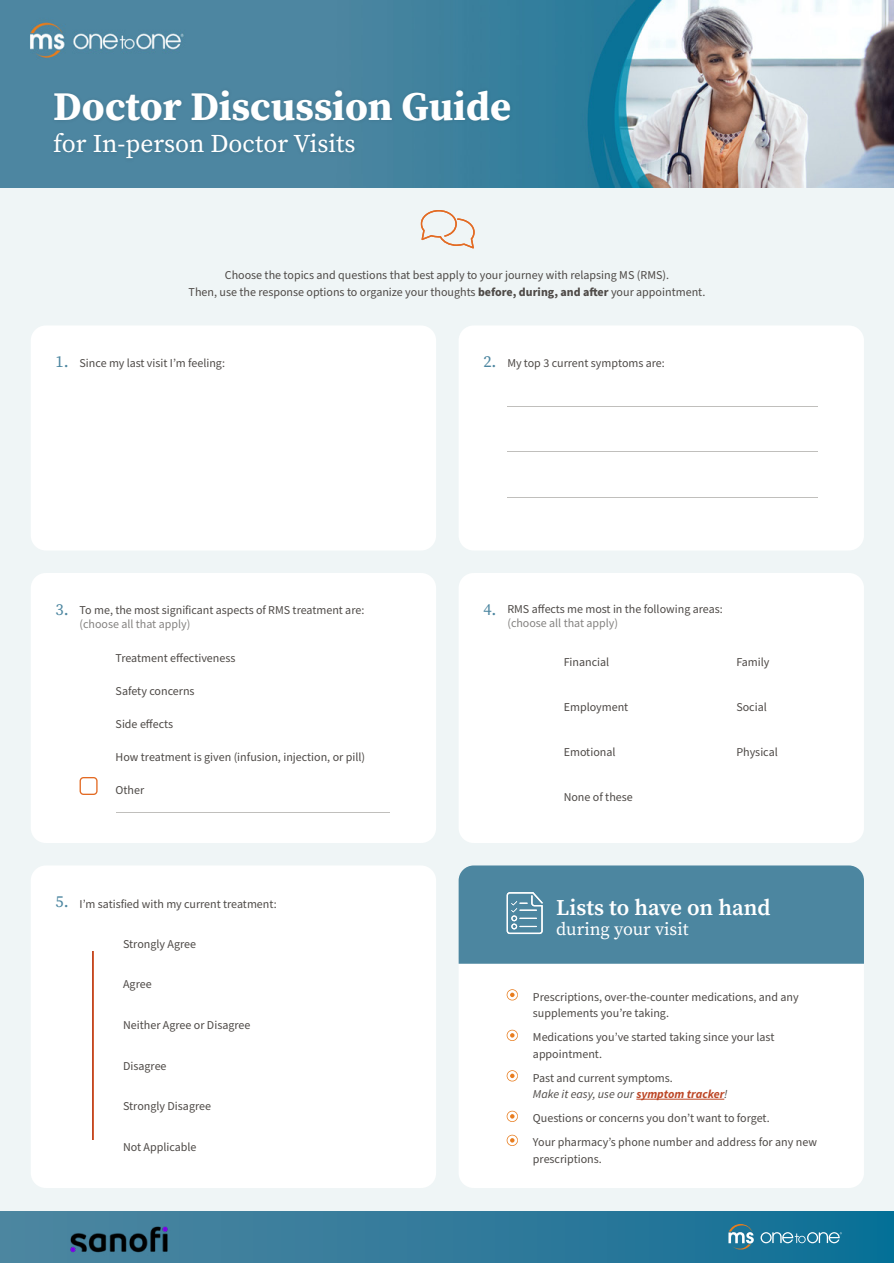
<style>
.page{position:relative;width:894px;height:1263px;background:#fff}
.page>*{position:absolute;margin:0;border:0;box-sizing:border-box;transform-origin:0 0}
.t1{font:700 40.5px "Source Serif Pro";color:#fff}
.t2{font:25.5px "Source Serif Pro";color:#fff}
.t3{font:600 22.5px "Source Serif Pro";color:#fff}
.t4{font:18px "Source Serif Pro";color:#fff}
.t5{font:12px/16.5px "Source Sans Pro";color:#4e4a47}
.t6{font:12px/14.4px "Source Sans Variable";color:#4e4a47}
.s1{font-weight:700}
.s2{font-family:"Source Serif Pro";font-size:16.5px;color:#4c86a0}
.s3{color:#848280}
.s4{font-style:italic}
.s5{font-weight:700;font-style:italic;color:#bd4727}
</style>
<div class="page">
<svg style="left:0;top:1211px;width:893px;height:52px;background:#2c799a"></svg>
<div style="left:0;top:188px;width:893px;height:1023px;background:#eff5f6"></div>
<img style="left:0;top:0;width:893px;height:188px">
<div style="left:50px;top:86px;width:464px;height:39px;background:#000;opacity:.1"></div>
<div style="left:50px;top:130px;width:308px;height:33px;background:#4c849f"></div>
<div style="left:31px;top:573px;width:405px;height:270px;background:#fff;border-radius:15px"></div>
<hr style="left:116px;top:812px;width:273px;height:1px;background:#c0bfbc">
<div style="left:31px;top:326px;width:405px;height:224px;background:#fff;border-radius:15px"></div>
<div style="left:31px;top:866px;width:405px;height:322px;background:#fff;border-radius:15px"></div>
<hr style="left:92px;top:952px;width:2px;height:187px;background:#c9532d">
<div style="left:458px;top:326px;width:405px;height:224px;background:#fff;border-radius:15px"></div>
<hr style="left:507px;top:406px;width:311px;height:1px;background:#c0bfbc">
<hr style="left:507px;top:452px;width:311px;height:1px;background:#c0bfbc">
<hr style="left:507px;top:497px;width:311px;height:1px;background:#c0bfbc">
<div style="left:458px;top:573px;width:405px;height:270px;background:#fff;border-radius:15px"></div>
<div style="left:458px;top:946px;width:405px;height:242px;background:#fff;border-radius:15px"></div>
<hr style="left:636px;top:1099px;width:88px;height:1px;background:#bd4727">
<svg style="left:420px;top:210px;width:54px;height:38px"></svg>
<img style="left:52px;top:1211px;width:133px;height:52px">
<svg style="left:728px;top:1224px;width:25px;height:25px"></svg>
<svg style="left:760px;top:1232px;width:81px;height:11px"></svg>
<div style="left:80px;top:777px;width:18px;height:18px;border:1px solid #e36b24;border-radius:3px"></div>
<svg style="left:506px;top:1030px;width:11px;height:11px"></svg>
<svg style="left:506px;top:989px;width:11px;height:11px"></svg>
<svg style="left:506px;top:1070px;width:11px;height:11px"></svg>
<svg style="left:506px;top:1111px;width:11px;height:11px"></svg>
<svg style="left:506px;top:1135px;width:11px;height:11px"></svg>
<div style="left:458px;top:865px;width:405px;height:99px;background:#4c86a0"></div>
<h1 class="t1" style="left:53px;top:78px;width:459px">Doctor Discussion Guide</h1>
<h2 class="t2" style="left:53px;top:127px;width:303px">for In-person Doctor Visits</h2>
<p class="t5" style="left:188px;top:267px;width:518px;text-align:center">Choose the topics and questions that best apply to your journey with relapsing MS (RMS).<br>Then, use the response options to organize your thoughts <span class="s1">before, during, and after</span> your appointment.</p>
<p class="t6" style="left:56px;top:356px;width:171px"><span class="s2">1.</span> Since my last visit I’m feeling:</p>
<p class="t6" style="left:80px;top:602px;width:286px;text-indent:-24px"><span class="s2">3.</span> To me, the most significant aspects of RMS treatment are: <span class="s3">(choose all that apply)</span></p>
<p class="t5" style="left:116px;top:650px;width:121px">Treatment effectiveness</p>
<p class="t5" style="left:116px;top:683px;width:80px">Safety concerns</p>
<p class="t5" style="left:116px;top:716px;width:59px">Side effects</p>
<p class="t5" style="left:116px;top:749px;width:251px">How treatment is given (infusion, injection, or pill)</p>
<p class="t5" style="left:116px;top:783px;width:30px">Other</p>
<p class="t6" style="left:56px;top:897px;width:222px"><span class="s2">5.</span> I’m satisfied with my current treatment:</p>
<p class="t5" style="left:123px;top:936px;width:74px">Strongly Agree</p>
<p class="t5" style="left:123px;top:976px;width:30px">Agree</p>
<p class="t5" style="left:123px;top:1017px;width:129px">Neither Agree or Disagree</p>
<p class="t5" style="left:123px;top:1058px;width:45px">Disagree</p>
<p class="t5" style="left:123px;top:1098px;width:89px">Strongly Disagree</p>
<p class="t5" style="left:123px;top:1139px;width:75px">Not Applicable</p>
<p class="t6" style="left:483px;top:356px;width:183px"><span class="s2">2.</span> My top 3 current symptoms are:</p>
<p class="t6" style="left:507px;top:602px;width:217px;text-indent:-24px"><span class="s2">4.</span> RMS affects me most in the following areas: <span class="s3">(choose all that apply)</span></p>
<p class="t5" style="left:563px;top:654px;width:47px">Financial</p>
<p class="t5" style="left:736px;top:654px;width:35px">Family</p>
<p class="t5" style="left:563px;top:699px;width:66px">Employment</p>
<p class="t5" style="left:736px;top:699px;width:32px">Social</p>
<p class="t5" style="left:563px;top:744px;width:53px">Emotional</p>
<p class="t5" style="left:736px;top:744px;width:43px">Physical</p>
<p class="t5" style="left:563px;top:789px;width:71px">None of these</p>
<h3 class="t3" style="left:556px;top:892px;width:216px">Lists to have on hand</h3>
<h3 class="t4" style="left:556px;top:917px;width:134px">during your visit</h3>
<p class="t5" style="left:532px;top:989px;width:267px">Prescriptions, over-the-counter medications, and any supplements you’re taking.</p>
<p class="t5" style="left:532px;top:1029px;width:243px">Medications you’ve started taking since your last appointment.</p>
<p class="t5" style="left:532px;top:1070px;width:196px">Past and current symptoms.<br><span class="s4">Make it easy, use our</span> <span class="s5">symptom tracker</span><span class="s4">!</span></p>
<p class="t5" style="left:532px;top:1107px;width:285px;line-height:24px">Questions or concerns you don’t want to forget.<br>Your pharmacy’s phone number and address for any new</p>
<p class="t5" style="left:532px;top:1151px;width:70px">prescriptions.</p>
</div>
